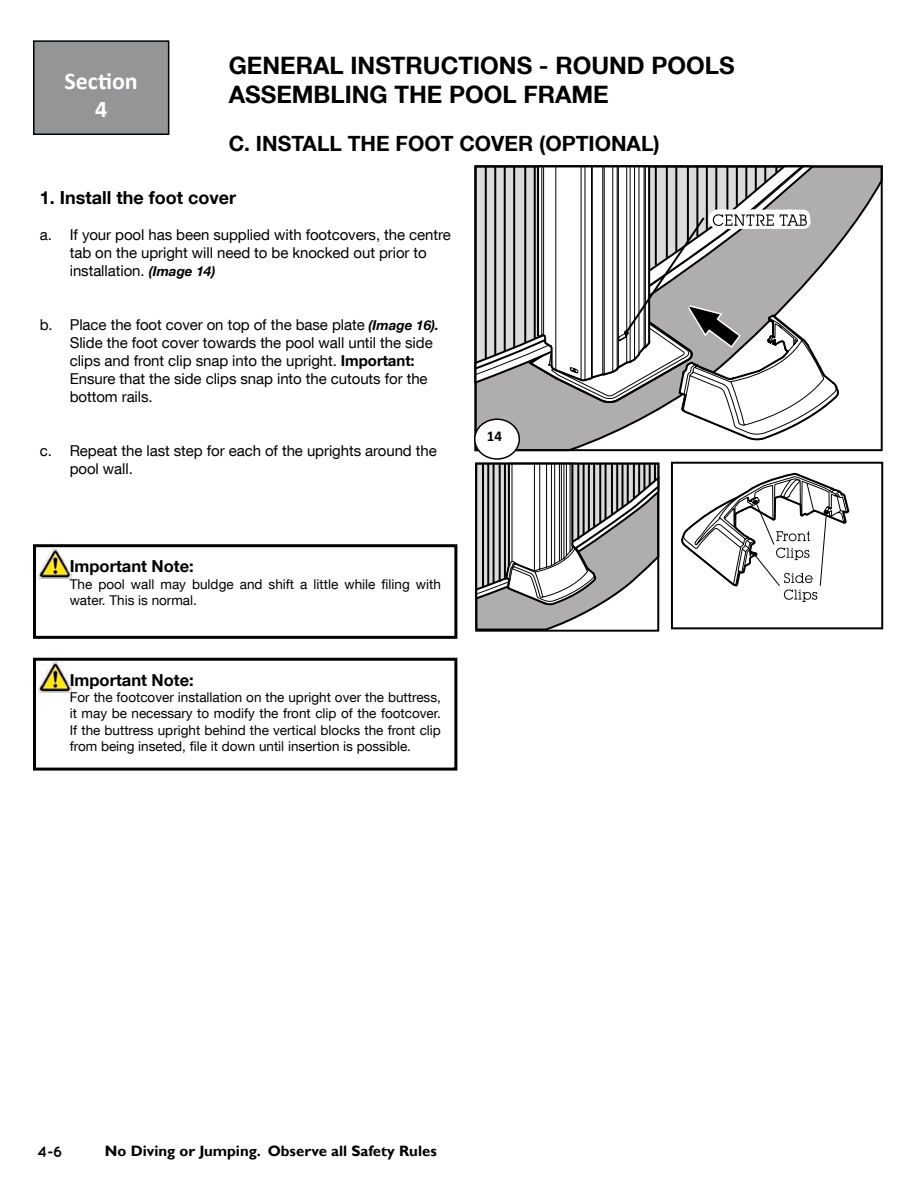
<style>
.page{position:relative;width:918px;height:1188px;background:#fff}
.page>*{position:absolute;margin:0;border:0;box-sizing:border-box;transform-origin:0 0}
.t1{font:700 24px/28.8px "Helvetica Neue LT Com";color:#000}
.t2{font:700 24px/28.8px "Calibri";color:#fff;text-align:center}
.t3{font:700 21px "Helvetica Neue LT Com";color:#000}
.t4{font:700 18px "Helvetica Neue LT Com";color:#000}
.t5{font:700 16.5px "Helvetica Neue LT Com";color:#000}
.t6{font:15px/18px "Helvetica Neue LT Com";letter-spacing:-.005em;color:#000}
.t7{font:700 15px "Gill Sans";color:#000}
.t8{font:700 15px "Quicksand";color:#000}
.t9{font:700 15px "Calibri";color:#000}
.t10{font:13.5px/16.2px "Helvetica Neue LT Com";color:#000}
.s1{font-weight:700;font-style:italic;font-size:13.5px}
.s2{font-weight:700}
</style>
<div class="page">
<div style="left:34px;top:41px;width:135px;height:93px;background:#939597"></div>
<div style="left:33px;top:40px;width:136px;height:95px;border:2px solid #000"></div>
<div style="left:671px;top:462px;width:212px;height:167px;border:2px solid #000"></div>
<svg style="left:474px;top:168px;width:409px;height:285px"></svg>
<svg style="left:678px;top:314px;width:167px;height:151px"></svg>
<svg style="left:681px;top:472px;width:169px;height:130px"></svg>
<svg style="left:475px;top:462px;width:185px;height:170px"></svg>
<svg style="left:474px;top:165px;width:364px;height:275px"></svg>
<div style="left:475px;top:419px;width:44px;height:40px;background:#fff;border-radius:50%"></div>
<div style="left:474px;top:418px;width:46px;height:42px;border:2px solid #000;border-radius:50%"></div>
<div style="left:33px;top:544px;width:424px;height:95px;border:3px solid #000"></div>
<img style="left:36px;top:544px;width:39px;height:37px">
<div style="left:33px;top:658px;width:424px;height:113px;border:3px solid #000"></div>
<img style="left:36px;top:658px;width:39px;height:36px">
<h1 class="t2" style="left:65px;top:66px;width:75px">Section<br>4</h1>
<h1 class="t1" style="left:229px;top:50px;width:507px">GENERAL INSTRUCTIONS - ROUND POOLS<br>ASSEMBLING THE POOL FRAME</h1>
<h2 class="t3" style="left:229px;top:130px;width:432px">C. INSTALL THE FOOT COVER (OPTIONAL)</h2>
<p class="t4" style="left:40px;top:186px;width:198px">1. Install the foot cover</p>
<p class="t6" style="left:70px;top:225px;width:383px;text-indent:-30px">a. If your pool has been supplied with footcovers, the centre tab on the upright will need to be knocked out prior to installation. <span class="s1">(Image 14)</span></p>
<p class="t6" style="left:70px;top:315px;width:371px;text-indent:-30px">b. Place the foot cover on top of the base plate <span class="s1">(Image 16).<br></span>Slide the foot cover towards the pool wall until the side clips and front clip snap into the upright. <span class="s2">Important:<br></span>Ensure that the side clips snap into the cutouts for the bottom rails.</p>
<p class="t6" style="left:70px;top:441px;width:369px;text-indent:-30px">c. Repeat the last step for each of the uprights around the pool wall.</p>
<p class="t5" style="left:70px;top:556px;width:126px">Important Note:</p>
<p class="t10" style="left:70px;top:575px;width:373px">The pool wall may buldge and shift a little while filing with water. This is normal.</p>
<p class="t5" style="left:70px;top:670px;width:126px">Important Note:</p>
<p class="t10" style="left:70px;top:689px;width:373px;text-align:justify">For the footcover installation on the upright over the buttress, it may be necessary to modify the front clip of the footcover.<br>If the buttress upright behind the vertical blocks the front clip from being inseted, file it down until insertion is possible.</p>
<p class="t9" style="left:487px;top:426px;width:17px">14</p>
<p class="t8" style="left:37px;top:1143px;width:27px">4-6</p>
<p class="t7" style="left:105px;top:1142px;width:333px">No Diving or Jumping. Observe all Safety Rules</p>
</div>
